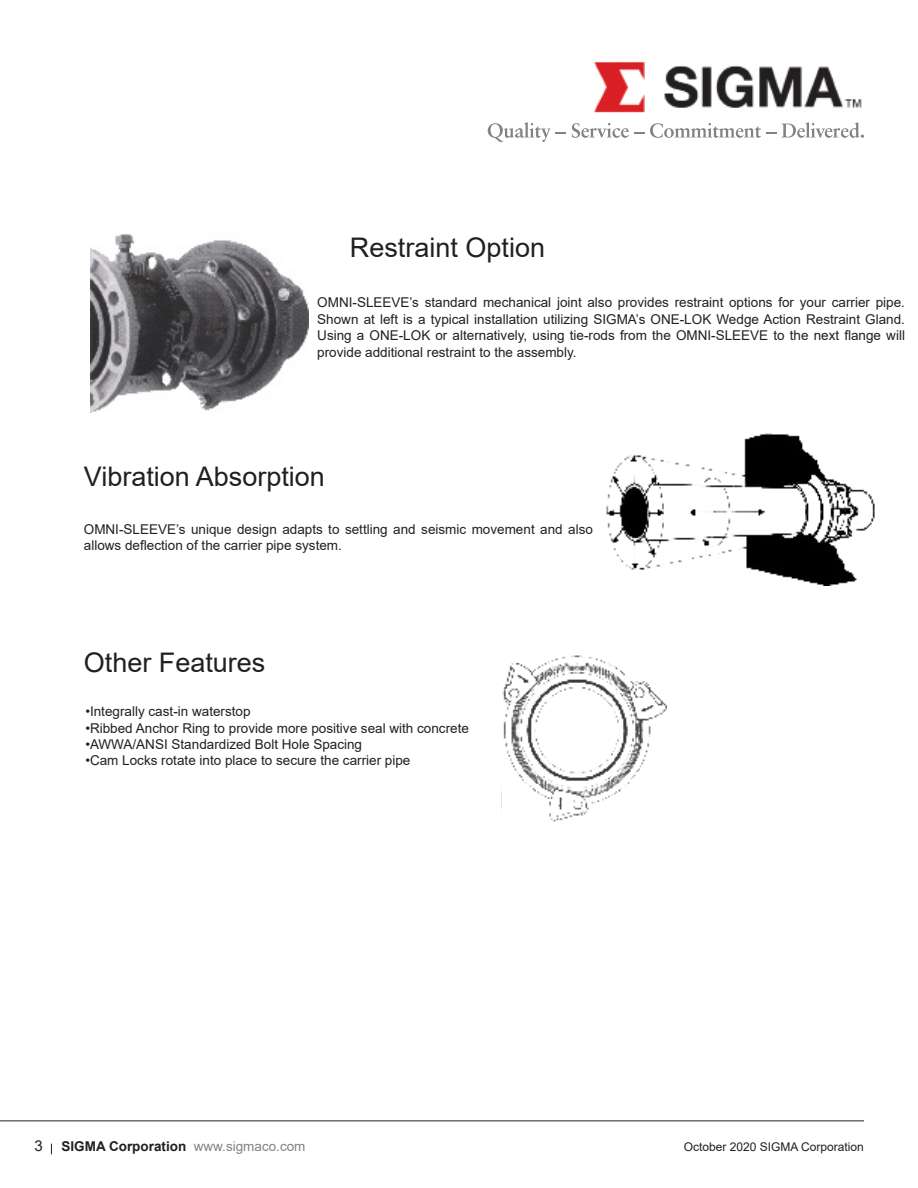
<style>
.page{position:relative;width:918px;height:1188px;background:#fff}
.page>*{position:absolute;margin:0;border:0;box-sizing:border-box;transform-origin:0 0}
.t1{font:27px "Arial";color:#231f20}
.t2{font:13.5px/16.5px "Arial";color:#231f20;text-align:justify}
.t3{font:700 13.5px "Arial";color:#231f20}
.t4{font:12px "Arial";color:#231f20}
.s1{font-weight:400;font-size:15px}
.s2{font-weight:400;color:#808285}
</style>
<div class="page">
<hr style="left:0;top:1120px;width:864px;height:1px;background:#231f20">
<img style="left:91px;top:234px;width:217px;height:178px">
<img style="left:606px;top:433px;width:269px;height:152px">
<img style="left:501px;top:655px;width:165px;height:167px">
<svg style="left:488px;top:122px;width:78px;height:20px"></svg>
<svg style="left:572px;top:123px;width:72px;height:15px"></svg>
<svg style="left:650px;top:123px;width:126px;height:15px"></svg>
<svg style="left:782px;top:122px;width:82px;height:16px"></svg>
<img style="left:593px;top:61px;width:269px;height:52px">
<p class="t1" style="left:350px;top:229px;width:197px">Restraint Option</p>
<p class="t2" style="left:317px;top:294px;width:589px">OMNI-SLEEVE’s standard mechanical joint also provides restraint options for your carrier pipe.<br>Shown at left is a typical installation utilizing SIGMA’s ONE-LOK Wedge Action Restraint Gland.<br>Using a ONE-LOK or alternatively, using tie-rods from the OMNI-SLEEVE to the next flange will provide additional restraint to the assembly.</p>
<p class="t1" style="left:84px;top:458px;width:243px">Vibration Absorption</p>
<p class="t2" style="left:84px;top:521px;width:511px">OMNI-SLEEVE’s unique design adapts to settling and seismic movement and also allows deflection of the carrier pipe system.</p>
<p class="t1" style="left:84px;top:644px;width:183px">Other Features</p>
<p class="t2" style="left:85px;top:703px;width:167px">•Integrally cast-in waterstop</p>
<p class="t2" style="left:85px;top:719px;width:385px">•Ribbed Anchor Ring to provide more positive seal with concrete</p>
<p class="t2" style="left:85px;top:736px;width:278px">•AWWA/ANSI Standardized Bolt Hole Spacing</p>
<p class="t2" style="left:85px;top:752px;width:327px">•Cam Locks rotate into place to secure the carrier pipe</p>
<p class="t3" style="left:35px;top:1136px;width:273px"><span class="s1">3</span> SIGMA Corporation <span class="s2">www.sigmaco.com</span></p>
<p class="t4" style="left:684px;top:1139px;width:182px">October 2020 SIGMA Corporation</p>
</div>
